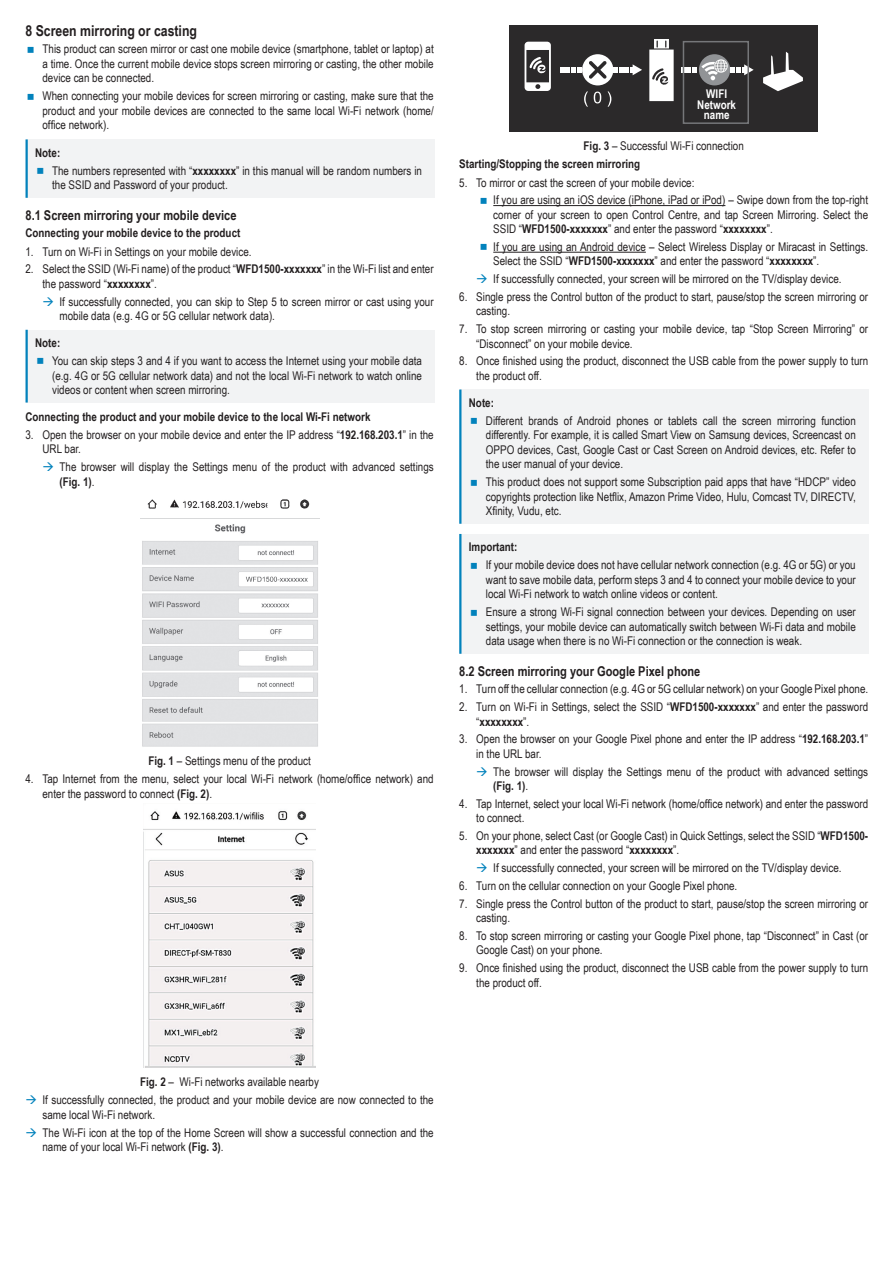
<style>
.page{position:relative;width:893px;height:1263px;background:#fff}
.page>*{position:absolute;margin:0;border:0;box-sizing:border-box;transform-origin:0 0}
.t1{font:700 15px "Arial Narrow";color:#231f20}
.t2{font:700 13.5px "Arial Narrow";color:#231f20}
.P-Paragraph-Table--C{font:12px/14.4px "Arial Narrow";color:#231f20}
.P-Paragraph{font:700 12px "Arial Narrow";color:#231f20}
.P-Paragraph-Table--C-2{font:700 12px/10.5px "Arial Narrow";color:#fff;text-align:center}
.s1{font-weight:700}
</style>
<div class="page">
<div style="left:27px;top:139px;width:408px;height:59px;background:#f2f3f4"></div>
<hr style="left:26px;top:139px;width:2px;height:59px;background:#0282bc">
<div style="left:27px;top:330px;width:408px;height:72px;background:#f2f3f4"></div>
<hr style="left:26px;top:330px;width:2px;height:72px;background:#0282bc">
<img style="left:140px;top:499px;width:179px;height:248px">
<img style="left:143px;top:811px;width:173px;height:257px">
<hr style="left:493px;top:205px;width:232px;height:1px;background:#231f20">
<hr style="left:493px;top:252px;width:153px;height:1px;background:#231f20">
<div style="left:510px;top:26px;width:308px;height:106px;background:#2b292a"></div>
<svg style="left:584px;top:91px;width:27px;height:16px"></svg>
<div style="left:699px;top:54px;width:31px;height:31px;background:#919396;border-radius:50%"></div>
<svg style="left:525px;top:42px;width:26px;height:49px"></svg>
<svg style="left:560px;top:54px;width:82px;height:31px"></svg>
<svg style="left:681px;top:59px;width:73px;height:21px"></svg>
<svg style="left:649px;top:39px;width:25px;height:62px;background:#d9d8d9"></svg>
<svg style="left:763px;top:52px;width:40px;height:39px"></svg>
<div style="left:683px;top:41px;width:66px;height:83px;border:2px solid #757679"></div>
<div style="left:460px;top:389px;width:409px;height:135px;background:#f2f3f4"></div>
<hr style="left:459px;top:389px;width:2px;height:135px;background:#0282bc">
<div style="left:460px;top:534px;width:409px;height:120px;background:#f2f3f4"></div>
<hr style="left:459px;top:534px;width:2px;height:120px;background:#0282bc">
<p class="t1" style="left:26px;top:20px;width:173px">8 Screen mirroring or casting</p>
<p class="P-Paragraph-Table--C" style="left:43px;top:42px;width:393px;text-align:justify">This product can screen mirror or cast one mobile device (smartphone, tablet or laptop) at a time. Once the current mobile device stops screen mirroring or casting, the other mobile device can be connected.</p>
<p class="P-Paragraph-Table--C" style="left:43px;top:89px;width:393px;text-align:justify">When connecting your mobile devices for screen mirroring or casting, make sure that the product and your mobile devices are connected to the same local Wi-Fi network (home/ office network).</p>
<p class="P-Paragraph" style="left:35px;top:143px;width:27px">Note:</p>
<p class="P-Paragraph-Table--C" style="left:52px;top:163px;width:371px">The numbers represented with “<span class="s1">xxxxxxxx</span>” in this manual will be random numbers in the SSID and Password of your product.</p>
<p class="t2" style="left:26px;top:205px;width:213px">8.1 Screen mirroring your mobile device</p>
<p class="P-Paragraph" style="left:26px;top:224px;width:216px">Connecting your mobile device to the product</p>
<p class="P-Paragraph-Table--C" style="left:26px;top:244px;width:228px">1. Turn on Wi-Fi in Settings on your mobile device.</p>
<p class="P-Paragraph-Table--C" style="left:43px;top:261px;width:393px;text-indent:-17px">2. Select the SSID (Wi-Fi name) of the product “<span class="s1">WFD1500-xxxxxxx</span>” in the Wi-Fi list and enter the password “<span class="s1">xxxxxxxx</span>”.</p>
<p class="P-Paragraph-Table--C" style="left:60px;top:294px;width:376px">If successfully connected, you can skip to Step 5 to screen mirror or cast using your mobile data (e.g. 4G or 5G cellular network data).</p>
<p class="P-Paragraph" style="left:35px;top:334px;width:27px">Note:</p>
<p class="P-Paragraph-Table--C" style="left:52px;top:353px;width:371px;text-align:justify">You can skip steps 3 and 4 if you want to access the Internet using your mobile data (e.g. 4G or 5G cellular network data) and not the local Wi-Fi network to watch online videos or content when screen mirroring.</p>
<p class="P-Paragraph" style="left:26px;top:407px;width:346px">Connecting the product and your mobile device to the local Wi-Fi network</p>
<p class="P-Paragraph-Table--C" style="left:43px;top:427px;width:393px;text-indent:-17px">3. Open the browser on your mobile device and enter the IP address “<span class="s1">192.168.203.1</span>” in the<br>URL bar.</p>
<p class="P-Paragraph-Table--C" style="left:60px;top:459px;width:376px">The browser will display the Settings menu of the product with advanced settings <span class="s1">(Fig. 1)</span>.</p>
<p class="P-Paragraph-Table--C" style="left:148px;top:753px;width:164px"><span class="s1">Fig. 1</span> – Settings menu of the product</p>
<p class="P-Paragraph-Table--C" style="left:43px;top:771px;width:393px;text-indent:-17px">4. Tap Internet from the menu, select your local Wi-Fi network (home/office network) and enter the password to connect <span class="s1">(Fig. 2)</span>.</p>
<p class="P-Paragraph-Table--C-2" style="left:697px;top:88px;width:40px">WIFI<br>Network name</p>
<p class="P-Paragraph-Table--C" style="left:584px;top:138px;width:162px"><span class="s1">Fig. 3</span> – Successful Wi-Fi connection</p>
<p class="P-Paragraph" style="left:459px;top:155px;width:182px">Starting/Stopping the screen mirroring</p>
<p class="P-Paragraph-Table--C" style="left:459px;top:175px;width:237px">5. To mirror or cast the screen of your mobile device:</p>
<p class="P-Paragraph-Table--C" style="left:493px;top:192px;width:376px;text-align:justify">If you are using an iOS device (iPhone, iPad or iPod) – Swipe down from the top-right corner of your screen to open Control Centre, and tap Screen Mirroring. Select the SSID “<span class="s1">WFD1500-xxxxxxx</span>” and enter the password “<span class="s1">xxxxxxxx</span>”.</p>
<p class="P-Paragraph-Table--C" style="left:493px;top:239px;width:376px">If you are using an Android device – Select Wireless Display or Miracast in Settings.<br>Select the SSID “<span class="s1">WFD1500-xxxxxxx</span>” and enter the password “<span class="s1">xxxxxxxx</span>”.</p>
<p class="P-Paragraph-Table--C" style="left:493px;top:271px;width:350px">If successfully connected, your screen will be mirrored on the TV/display device.</p>
<p class="P-Paragraph-Table--C" style="left:476px;top:289px;width:393px;text-indent:-17px">6. Single press the Control button of the product to start, pause/stop the screen mirroring or casting.</p>
<p class="P-Paragraph-Table--C" style="left:476px;top:321px;width:393px;text-indent:-17px">7. To stop screen mirroring or casting your mobile device, tap “Stop Screen Mirroring” or “Disconnect” on your mobile device.</p>
<p class="P-Paragraph-Table--C" style="left:476px;top:353px;width:393px;text-indent:-17px">8. Once finished using the product, disconnect the USB cable from the power supply to turn the product off.</p>
<p class="P-Paragraph" style="left:469px;top:393px;width:27px">Note:</p>
<p class="P-Paragraph-Table--C" style="left:486px;top:413px;width:371px;text-align:justify">Different brands of Android phones or tablets call the screen mirroring function differently. For example, it is called Smart View on Samsung devices, Screencast on OPPO devices, Cast, Google Cast or Cast Screen on Android devices, etc. Refer to the user manual of your device.</p>
<p class="P-Paragraph-Table--C" style="left:486px;top:475px;width:371px;text-align:justify">This product does not support some Subscription paid apps that have “HDCP” video copyrights protection like Netflix, Amazon Prime Video, Hulu, Comcast TV, DIRECTV, Xfinity, Vudu, etc.</p>
<p class="P-Paragraph" style="left:469px;top:538px;width:50px">Important:</p>
<p class="P-Paragraph-Table--C" style="left:486px;top:557px;width:371px;text-align:justify">If your mobile device does not have cellular network connection (e.g. 4G or 5G) or you want to save mobile data, perform steps 3 and 4 to connect your mobile device to your local Wi-Fi network to watch online videos or content.</p>
<p class="P-Paragraph-Table--C" style="left:486px;top:605px;width:371px;text-align:justify">Ensure a strong Wi-Fi signal connection between your devices. Depending on user settings, your mobile device can automatically switch between Wi-Fi data and mobile data usage when there is no Wi-Fi connection or the connection is weak.</p>
<p class="t2" style="left:459px;top:661px;width:243px">8.2 Screen mirroring your Google Pixel phone</p>
<p class="P-Paragraph-Table--C" style="left:459px;top:681px;width:410px">1. Turn off the cellular connection (e.g. 4G or 5G cellular network) on your Google Pixel phone.</p>
<p class="P-Paragraph-Table--C" style="left:476px;top:699px;width:393px;text-indent:-17px">2. Turn on Wi-Fi in Settings, select the SSID “<span class="s1">WFD1500-xxxxxxx</span>” and enter the password “<span class="s1">xxxxxxxx</span>”.</p>
<p class="P-Paragraph-Table--C" style="left:476px;top:731px;width:393px;text-indent:-17px">3. Open the browser on your Google Pixel phone and enter the IP address “<span class="s1">192.168.203.1</span>” in the URL bar.</p>
<p class="P-Paragraph-Table--C" style="left:493px;top:764px;width:376px">The browser will display the Settings menu of the product with advanced settings <span class="s1">(Fig. 1)</span>.</p>
<p class="P-Paragraph-Table--C" style="left:476px;top:796px;width:393px;text-indent:-17px">4. Tap Internet, select your local Wi-Fi network (home/office network) and enter the password to connect.</p>
<p class="P-Paragraph-Table--C" style="left:476px;top:828px;width:393px;text-indent:-17px">5. On your phone, select Cast (or Google Cast) in Quick Settings, select the SSID “<span class="s1">WFD1500- xxxxxxx</span>” and enter the password “<span class="s1">xxxxxxxx</span>”.</p>
<p class="P-Paragraph-Table--C" style="left:493px;top:860px;width:350px">If successfully connected, your screen will be mirrored on the TV/display device.</p>
<p class="P-Paragraph-Table--C" style="left:459px;top:878px;width:280px">6. Turn on the cellular connection on your Google Pixel phone.</p>
<p class="P-Paragraph-Table--C" style="left:476px;top:896px;width:393px;text-indent:-17px">7. Single press the Control button of the product to start, pause/stop the screen mirroring or casting.</p>
<p class="P-Paragraph-Table--C" style="left:476px;top:928px;width:393px;text-indent:-17px">8. To stop screen mirroring or casting your Google Pixel phone, tap “Disconnect” in Cast (or<br>Google Cast) on your phone.</p>
<p class="P-Paragraph-Table--C" style="left:476px;top:960px;width:393px;text-indent:-17px">9. Once finished using the product, disconnect the USB cable from the power supply to turn the product off.</p>
<p class="P-Paragraph-Table--C" style="left:140px;top:1074px;width:180px"><span class="s1">Fig. 2</span> – Wi-Fi networks available nearby</p>
<p class="P-Paragraph-Table--C" style="left:43px;top:1092px;width:393px">If successfully connected, the product and your mobile device are now connected to the same local Wi-Fi network.</p>
<p class="P-Paragraph-Table--C" style="left:43px;top:1125px;width:393px">The Wi-Fi icon at the top of the Home Screen will show a successful connection and the name of your local Wi-Fi network <span class="s1">(Fig. 3)</span>.</p>
</div>
